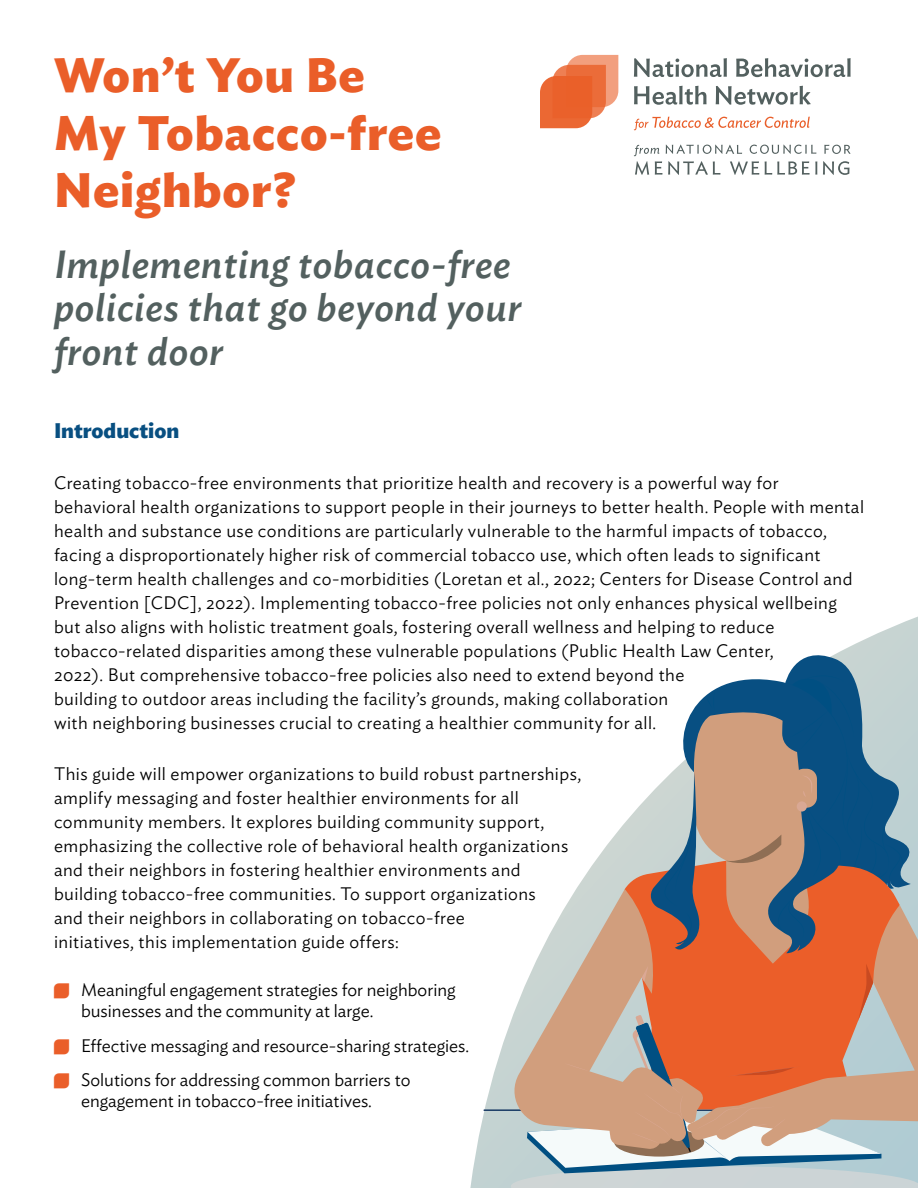
<style>
.page{position:relative;width:918px;height:1188px;background:#fff}
.page>*{position:absolute;margin:0;border:0;box-sizing:border-box;transform-origin:0 0}
.t1{font:700 48px/57.6px "Ideal Sans";letter-spacing:.02em;color:#ea5e29}
.t2{font:italic 500 39px/43.5px "Ideal Sans";letter-spacing:.02em;color:#53605f}
.t3{font:700 21px "Ideal Sans";color:#084f81}
.t4{font:300 18px/24px "Ideal Sans";letter-spacing:.025em;color:#000}
.t5{font:300 18px/21px "Ideal Sans";color:#000}
</style>
<div class="page">
<svg style="left:634px;top:58px;width:93px;height:19px"></svg>
<svg style="left:736px;top:58px;width:115px;height:19px"></svg>
<svg style="left:634px;top:86px;width:73px;height:19px"></svg>
<svg style="left:716px;top:86px;width:95px;height:19px"></svg>
<svg style="left:540px;top:55px;width:78px;height:73px"></svg>
<svg style="left:824px;top:145px;width:27px;height:9px"></svg>
<svg style="left:634px;top:145px;width:183px;height:30px"></svg>
<svg style="left:823px;top:161px;width:27px;height:14px"></svg>
<svg style="left:634px;top:117px;width:176px;height:13px"></svg>
<svg style="left:470px;top:617px;width:448px;height:571px"></svg>
<svg style="left:483px;top:643px;width:435px;height:545px"></svg>
<h1 class="t1" style="left:54px;top:43px;width:389px">Won’t You Be<br>My Tobacco-free<br>Neighbor?</h1>
<h2 class="t2" style="left:54px;top:239px;width:469px">Implementing tobacco-free policies that go beyond your front door</h2>
<p class="t3" style="left:54px;top:414px;width:127px">Introduction</p>
<p class="t4" style="left:54px;top:469px;width:812px">Creating tobacco-free environments that prioritize health and recovery is a powerful way for behavioral health organizations to support people in their journeys to better health. People with mental health and substance use conditions are particularly vulnerable to the harmful impacts of tobacco, facing a disproportionately higher risk of commercial tobacco use, which often leads to significant long-term health challenges and co-morbidities (Loretan et al., 2022; Centers for Disease Control and Prevention [CDC], 2022). Implementing tobacco-free policies not only enhances physical wellbeing but also aligns with holistic treatment goals, fostering overall wellness and helping to reduce tobacco-related disparities among these vulnerable populations (Public Health Law Center,<br>2022). But comprehensive tobacco-free policies also need to extend beyond the<br>building to outdoor areas including the facility’s grounds, making collaboration<br>with neighboring businesses crucial to creating a healthier community for all.</p>
<p class="t4" style="left:54px;top:760px;width:529px">This guide will empower organizations to build robust partnerships, amplify messaging and foster healthier environments for all community members. It explores building community support, emphasizing the collective role of behavioral health organizations and their neighbors in fostering healthier environments and building tobacco-free communities. To support organizations<br>and their neighbors in collaborating on tobacco-free<br>initiatives, this implementation guide offers:</p>
<p class="t5" style="left:81px;top:978px;width:376px">Meaningful engagement strategies for neighboring businesses and the community at large.</p>
<p class="t5" style="left:81px;top:1027px;width:390px;line-height:34.5px">Effective messaging and resource-sharing strategies.<br>Solutions for addressing common barriers to</p>
<p class="t5" style="left:81px;top:1089px;width:292px">engagement in tobacco-free initiatives.</p>
</div>
